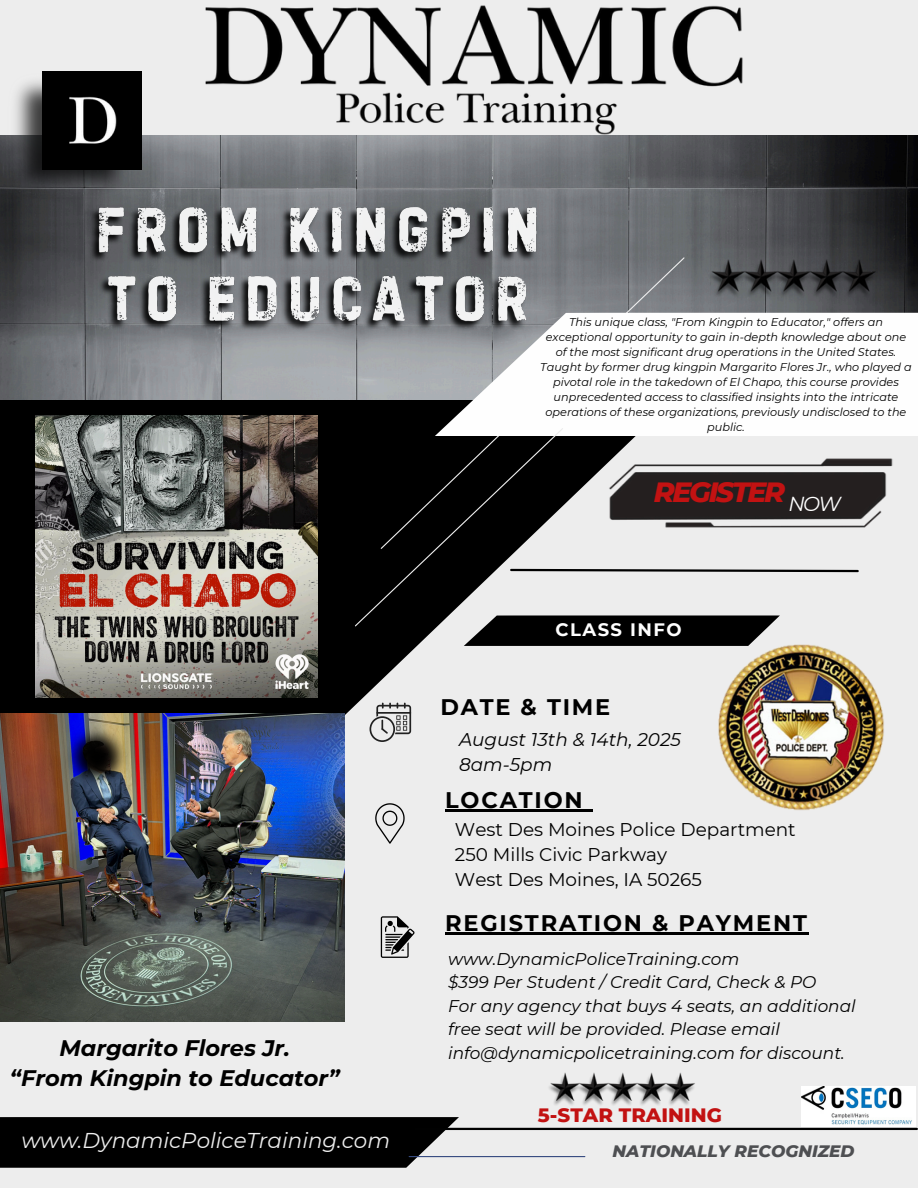
<style>
.page{position:relative;width:918px;height:1188px;background:#ededed}
.page>*{position:absolute;margin:0;border:0;box-sizing:border-box;transform-origin:0 0}
.t1{font:italic 800 28.35px "Montserrat";letter-spacing:-.085em;color:#c21212}
.t2{font:italic 700 22.5px/30.3px "Montserrat";color:#000;text-align:center}
.t3{font:700 22.5px "Montserrat";letter-spacing:.08em;color:#000}
.t4{font:italic 21.45px "Montserrat";color:#ededed}
.t5{font:italic 20.25px "Montserrat";color:#fff}
.t6{font:800 19.8px "Montserrat";color:#c21212}
.t7{font:18.45px "Montserrat";color:#000}
.t8{font:italic 18.45px "Montserrat";color:#000}
.t9{font:700 18px "Montserrat";letter-spacing:.08em;color:#fefefe}
.t10{font:italic 16.95px/23.7px "Montserrat";color:#000}
.t11{font:italic 800 16.95px "Montserrat";color:#4e4f52}
.t12{font:italic 11.25px/15px "Montserrat";color:#000;text-align:center}
</style>
<div class="page">
<img style="left:0;top:136px;width:918px;height:264px">
<div style="left:0;top:400px;width:417px;height:333px;background:#000"></div>
<svg style="left:0;top:1117px;width:459px;height:51px;background:#0e0e0e"></svg>
<svg style="left:380px;top:256px;width:306px;height:171px;background:#787b7f"></svg>
<div style="left:435px;top:313px;width:483px;height:123px;background:#fefefe"></div>
<hr style="left:415px;top:1128px;width:502px;height:2px;background:#010101">
<img style="left:8px;top:80px;width:126px;height:119px">
<hr style="left:409px;top:1156px;width:176px;height:1px;background:#374b80">
<div style="left:42px;top:71px;width:99px;height:98px;background:#000"></div>
<img style="left:149px;top:5px;width:621px;height:194px">
<img style="left:69px;top:96px;width:48px;height:48px">
<svg style="left:381px;top:916px;width:34px;height:42px"></svg>
<svg style="left:370px;top:703px;width:41px;height:39px"></svg>
<svg style="left:375px;top:803px;width:30px;height:41px"></svg>
<img style="left:678px;top:257px;width:239px;height:50px">
<img style="left:549px;top:1072px;width:146px;height:33px">
<svg style="left:354px;top:427px;width:505px;height:219px"></svg>
<img style="left:579px;top:440px;width:314px;height:103px">
<img style="left:35px;top:415px;width:282px;height:283px">
<img style="left:802px;top:1087px;width:113px;height:39px">
<img style="left:0;top:713px;width:344px;height:309px">
<img style="left:66px;top:726px;width:63px;height:63px">
<img style="left:705px;top:631px;width:179px;height:179px">
<hr style="left:445px;top:809px;width:140px;height:3px;background:#000">
<svg style="left:585px;top:809px;width:8px;height:3px"></svg>
<hr style="left:445px;top:932px;width:364px;height:2px;background:#000">
<img style="left:84px;top:190px;width:464px;height:146px">
<p class="t2" style="left:10px;top:1033px;width:331px">Margarito Flores Jr.<br>“From Kingpin to Educator”</p>
<p class="t4" style="left:21px;top:1127px;width:370px">www.DynamicPoliceTraining.com</p>
<p class="t12" style="left:540px;top:314px;width:373px">This unique class, "From Kingpin to Educator," offers an exceptional opportunity to gain in-depth knowledge about one of the most significant drug operations in the United States.<br>Taught by former drug kingpin Margarito Flores Jr., who played a pivotal role in the takedown of El Chapo, this course provides unprecedented access to classified insights into the intricate operations of these organizations, previously undisclosed to the public.</p>
<p class="t1" style="left:654px;top:474px;width:133px">REGISTER</p>
<p class="t5" style="left:788px;top:491px;width:54px">NOW</p>
<p class="t9" style="left:555px;top:618px;width:128px">CLASS INFO</p>
<p class="t3" style="left:440px;top:693px;width:172px">DATE &amp; TIME</p>
<h3 class="t8" style="left:459px;top:728px;width:223px">August 13th &amp; 14th, 2025</h3>
<p class="t8" style="left:459px;top:753px;width:95px">8am-5pm</p>
<p class="t3" style="left:445px;top:787px;width:139px">LOCATION</p>
<h2 class="t7" style="left:455px;top:818px;width:342px">West Des Moines Police Department</h2>
<p class="t7" style="left:455px;top:843px;width:214px">250 Mills Civic Parkway</p>
<p class="t7" style="left:455px;top:868px;width:248px">West Des Moines, IA 50265</p>
<p class="t3" style="left:445px;top:909px;width:363px">REGISTRATION &amp; PAYMENT</p>
<p class="t10" style="left:448px;top:947px;width:293px">www.DynamicPoliceTraining.com</p>
<p class="t10" style="left:448px;top:970px;width:370px">$399 Per Student / Credit Card, Check &amp; PO</p>
<p class="t10" style="left:448px;top:994px;width:409px">For any agency that buys 4 seats, an additional free seat will be provided. Please email info@dynamicpolicetraining.com for discount.</p>
<p class="t6" style="left:538px;top:1103px;width:185px">5-STAR TRAINING</p>
<p class="t11" style="left:613px;top:1141px;width:244px">NATIONALLY RECOGNIZED</p>
</div>
